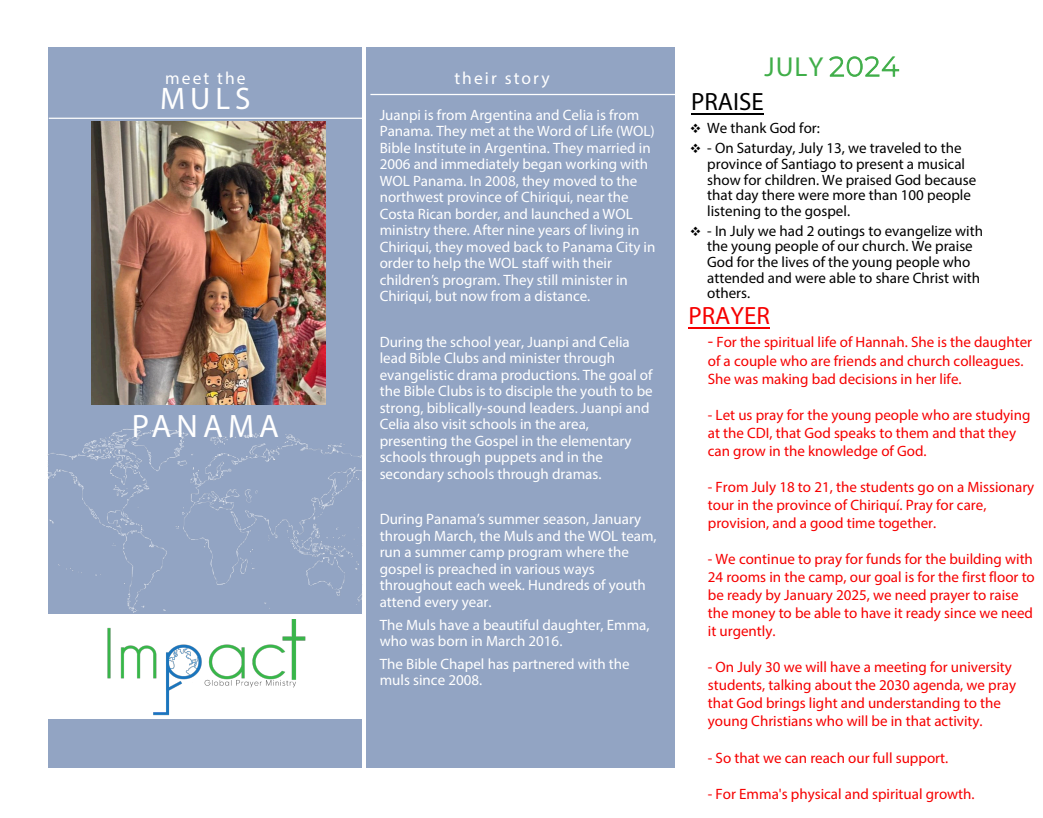
<style>
.page{position:relative;width:1043px;height:818px;background:#fff}
.page>*{position:absolute;margin:0;border:0;box-sizing:border-box;transform-origin:0 0}
.t1{font:32.5px "Myriad Pro";letter-spacing:.155em;color:#fff}
.t2{font:31.25px "Myriad Pro";color:#fff}
.t3{font:27.5px "Myriad Pro";color:#40ae49}
.t4{font:25px "Myriad Pro";color:#000}
.t5{font:25px "Myriad Pro";color:#f60000}
.t6{font:17.5px "Myriad Pro";letter-spacing:.12em;color:#fff}
.t7{font:15px/16.5px "Myriad Pro";color:#fff}
.t8{font:15px/18px "Myriad Pro";color:#f60000}
.t9{font:15px/15.6px "Myriad Pro";color:#000}
.s1{font-family:"Montserrat";font-weight:300}
.s2{font-size:17.5px}
</style>
<div class="page">
<div style="left:49px;top:47px;width:313px;height:720px;background:#92a4c3"></div>
<hr style="left:49px;top:118px;width:313px;height:1px;background:#fff">
<img style="left:48px;top:386px;width:314px;height:228px">
<div style="left:48px;top:614px;width:314px;height:105px;background:#fff"></div>
<img style="left:107px;top:619px;width:199px;height:96px">
<div style="left:366px;top:47px;width:309px;height:720px;background:#92a4c3"></div>
<hr style="left:370px;top:94px;width:313px;height:1px;background:#fff">
<hr style="left:691px;top:113px;width:72px;height:1px;background:#000">
<hr style="left:688px;top:327px;width:82px;height:1px;background:#f60000">
<img style="left:91px;top:121px;width:234px;height:284px">
<p class="t6" style="left:165px;top:68px;width:82px">meet the</p>
<p class="t2" style="left:160px;top:80px;width:92px">MULS</p>
<p class="t1" style="left:132px;top:406px;width:149px">PANAMA</p>
<p class="t6" style="left:454px;top:68px;width:97px">their story</p>
<p class="t7" style="left:380px;top:106px;width:277px">Juanpi is from Argentina and Celia is from Panama. They met at the Word of Life (WOL)<br>Bible Institute in Argentina. They married in 2006 and immediately began working with WOL Panama. In 2008, they moved to the northwest province of Chiriqui, near the Costa Rican border, and launched a WOL ministry there. After nine years of living in Chiriqui, they moved back to Panama City in order to help the WOL staff with their children’s program. They still minister in Chiriqui, but now from a distance.</p>
<p class="t7" style="left:380px;top:333px;width:274px">During the school year, Juanpi and Celia lead Bible Clubs and minister through evangelistic drama productions. The goal of the Bible Clubs is to disciple the youth to be strong, biblically-sound leaders. Juanpi and Celia also visit schools in the area, presenting the Gospel in the elementary schools through puppets and in the secondary schools through dramas.</p>
<p class="t7" style="left:380px;top:511px;width:278px">During Panama’s summer season, January through March, the Muls and the WOL team, run a summer camp program where the gospel is preached in various ways throughout each week. Hundreds of youth attend every year.</p>
<p class="t7" style="left:380px;top:616px;width:271px">The Muls have a beautiful daughter, Emma, who was born in March 2016.</p>
<p class="t7" style="left:380px;top:655px;width:251px;line-height:15.9px">The Bible Chapel has partnered with the muls since 2008.</p>
<h3 class="t3" style="left:764px;top:50px;width:136px">JULY <span class="s1">2024</span></h3>
<h3 class="t4" style="left:691px;top:86px;width:74px">PRAISE</h3>
<p class="t9" style="left:690px;top:120px;width:131px">❖ We thank God for:</p>
<p class="t9" style="left:707px;top:140px;width:270px;text-indent:-17px">❖ - On Saturday, July 13, we traveled to the province of Santiago to present a musical show for children. We praised God because that day there were more than 100 people listening to the gospel.</p>
<p class="t9" style="left:707px;top:222px;width:277px;text-indent:-17px">❖ - In July we had 2 outings to evangelize with the young people of our church. We praise God for the lives of the young people who attended and were able to share Christ with others.</p>
<p class="t8" style="left:707px;top:332px;width:326px;line-height:18.6px"><span class="s2">-</span> For the spiritual life of Hannah. She is the daughter of a couple who are friends and church colleagues.<br>She was making bad decisions in her life.</p>
<p class="t8" style="left:707px;top:406px;width:324px">- Let us pray for the young people who are studying at the CDI, that God speaks to them and that they can grow in the knowledge of God.</p>
<p class="t8" style="left:707px;top:478px;width:328px">- From July 18 to 21, the students go on a Missionary tour in the province of Chiriquí. Pray for care, provision, and a good time together.</p>
<p class="t8" style="left:707px;top:550px;width:328px">- We continue to pray for funds for the building with 24 rooms in the camp, our goal is for the first floor to be ready by January 2025, we need prayer to raise the money to be able to have it ready since we need it urgently.</p>
<p class="t8" style="left:707px;top:658px;width:310px">- On July 30 we will have a meeting for university students, talking about the 2030 agenda, we pray that God brings light and understanding to the young Christians who will be in that activity.</p>
<p class="t8" style="left:707px;top:748px;width:242px">- So that we can reach our full support.</p>
<p class="t8" style="left:707px;top:784px;width:268px">- For Emma's physical and spiritual growth.</p>
<h3 class="t5" style="left:688px;top:300px;width:83px">PRAYER</h3>
</div>
